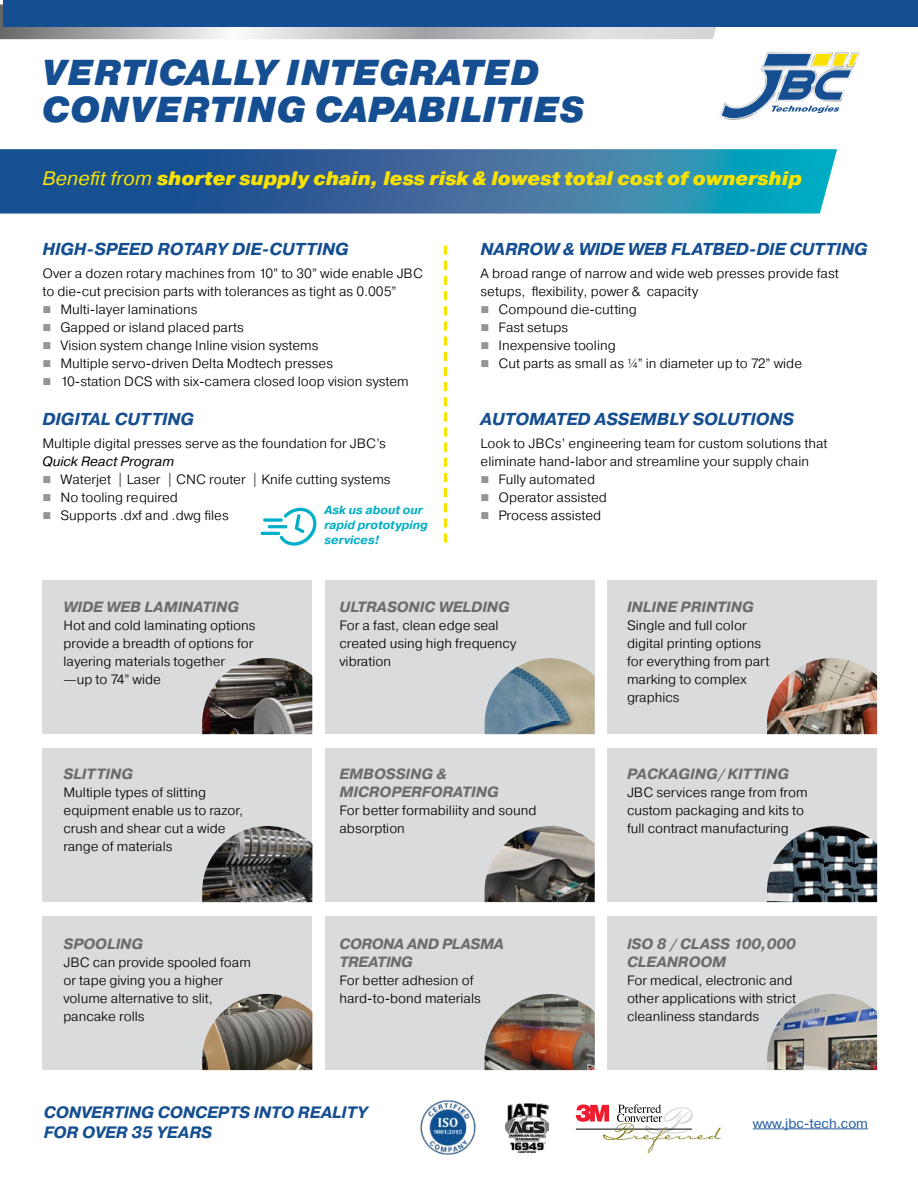
<style>
.page{position:relative;width:918px;height:1188px;background:#fff}
.page>*{position:absolute;margin:0;border:0;box-sizing:border-box;transform-origin:0 0}
.t1{font:italic 900 36px/37.5px "Pragmatica";letter-spacing:.01em;color:#164f91}
.t2{font:italic 900 19.5px "Pragmatica";color:#f9e200}
.t3{font:italic 700 17.25px "Pragmatica";color:#164f91}
.t4{font:italic 700 16.5px/19.8px "Pragmatica";letter-spacing:-.005em;color:#164f90}
.t5{font:italic 700 14.85px/18px "Pragmatica";color:#6b6c6f}
.t6{font:italic 700 14.85px/18px "Pragmatica";letter-spacing:-.02em;color:#6b6c6f}
.t7{font:300 13.5px/18px "Pragmatica";color:#000}
.t8{font:italic 13.5px "Pragmatica";color:#000}
.t9{font:13.5px "Pragmatica";color:#215e9e}
.t10{font:italic 700 12px/15px "Pragmatica";color:#00aec5}
.s1{font-weight:400}
.s2{color:#939598}
</style>
<div class="page">
<svg style="left:0;top:149px;width:837px;height:65px;background:#2e72a2"></svg>
<div style="left:42px;top:580px;width:270px;height:154px;background:#dadbdc"></div>
<div style="left:42px;top:916px;width:270px;height:154px;background:#dadbdc"></div>
<div style="left:42px;top:748px;width:270px;height:154px;background:#dadbdc"></div>
<div style="left:325px;top:580px;width:270px;height:154px;background:#dadbdc"></div>
<div style="left:325px;top:916px;width:270px;height:154px;background:#dadbdc"></div>
<div style="left:325px;top:748px;width:270px;height:154px;background:#dadbdc"></div>
<div style="left:607px;top:580px;width:270px;height:154px;background:#dadbdc"></div>
<div style="left:607px;top:916px;width:270px;height:154px;background:#dadbdc"></div>
<div style="left:607px;top:748px;width:270px;height:154px;background:#dadbdc"></div>
<svg style="left:444px;top:246px;width:3px;height:297px"></svg>
<svg style="left:719px;top:52px;width:141px;height:68px"></svg>
<svg style="left:576px;top:1104px;width:145px;height:49px"></svg>
<svg style="left:261px;top:508px;width:56px;height:38px"></svg>
<hr style="left:753px;top:1129px;width:115px;height:1px;background:#215e9e">
<svg style="left:0;top:4px;width:716px;height:35px;background:#c1c3c5"></svg>
<div style="left:3px;top:0;width:915px;height:27px;background:#164f91"></div>
<img style="left:505px;top:1103px;width:44px;height:50px">
<img style="left:420px;top:1100px;width:56px;height:55px">
<img style="left:767px;top:826px;width:110px;height:76px">
<img style="left:485px;top:826px;width:110px;height:76px">
<img style="left:767px;top:658px;width:110px;height:76px">
<img style="left:485px;top:658px;width:110px;height:76px">
<img style="left:202px;top:658px;width:110px;height:76px">
<img style="left:202px;top:826px;width:110px;height:76px">
<img style="left:202px;top:994px;width:110px;height:76px">
<img style="left:485px;top:994px;width:110px;height:76px">
<img style="left:767px;top:994px;width:110px;height:76px">
<h1 class="t1" style="left:42px;top:54px;width:543px">VERTICALLY INTEGRATED<br>CONVERTING CAPABILITIES</h1>
<h2 class="t2" style="left:42px;top:166px;width:761px"><span class="s1">Benefit from</span> shorter supply chain, less risk &amp; lowest total cost of ownership</h2>
<p class="t3" style="left:42px;top:239px;width:308px">HIGH-SPEED ROTARY DIE-CUTTING</p>
<p class="t7" style="left:42px;top:264px;width:382px">Over a dozen rotary machines from 10” to 30” wide enable JBC to die-cut precision parts with tolerances as tight as 0.005”</p>
<p class="t7" style="left:42px;top:300px;width:157px"><span class="s2">■</span> Multi-layer laminations</p>
<p class="t7" style="left:42px;top:318px;width:203px"><span class="s2">■</span> Gapped or island placed parts</p>
<p class="t7" style="left:42px;top:336px;width:278px"><span class="s2">■</span> Vision system change Inline vision systems</p>
<p class="t7" style="left:42px;top:354px;width:292px"><span class="s2">■</span> Multiple servo-driven Delta Modtech presses</p>
<p class="t7" style="left:42px;top:372px;width:368px"><span class="s2">■</span> 10-station DCS with six-camera closed loop vision system</p>
<p class="t3" style="left:42px;top:408px;width:153px">DIGITAL CUTTING</p>
<p class="t7" style="left:42px;top:434px;width:345px">Multiple digital presses serve as the foundation for JBC’s</p>
<p class="t8" style="left:42px;top:452px;width:133px">Quick React Program</p>
<p class="t7" style="left:42px;top:470px;width:350px"><span class="s2">■</span> Waterjet | Laser | CNC router | Knife cutting systems</p>
<p class="t7" style="left:42px;top:488px;width:137px"><span class="s2">■</span> No tooling required</p>
<p class="t7" style="left:42px;top:506px;width:188px"><span class="s2">■</span> Supports .dxf and .dwg files</p>
<p class="t10" style="left:324px;top:502px;width:105px">Ask us about our rapid prototyping services!</p>
<p class="t3" style="left:481px;top:239px;width:388px">NARROW &amp; WIDE WEB FLATBED-DIE CUTTING</p>
<p class="t7" style="left:481px;top:264px;width:360px">A broad range of narrow and wide web presses provide fast setups, flexibility, power &amp; capacity</p>
<p class="t7" style="left:481px;top:300px;width:158px"><span class="s2">■</span> Compound die-cutting</p>
<p class="t7" style="left:481px;top:318px;width:89px"><span class="s2">■</span> Fast setups</p>
<p class="t7" style="left:481px;top:336px;width:137px"><span class="s2">■</span> Inexpensive tooling</p>
<p class="t7" style="left:481px;top:354px;width:323px"><span class="s2">■</span> Cut parts as small as ¼” in diameter up to 72” wide</p>
<p class="t3" style="left:481px;top:408px;width:315px">AUTOMATED ASSEMBLY SOLUTIONS</p>
<p class="t7" style="left:481px;top:434px;width:348px">Look to JBCs’ engineering team for custom solutions that eliminate hand-labor and streamline your supply chain</p>
<p class="t7" style="left:481px;top:470px;width:116px"><span class="s2">■</span> Fully automated</p>
<p class="t7" style="left:481px;top:488px;width:128px"><span class="s2">■</span> Operator assisted</p>
<p class="t7" style="left:481px;top:506px;width:122px"><span class="s2">■</span> Process assisted</p>
<p class="t5" style="left:63px;top:599px;width:177px">WIDE WEB LAMINATING</p>
<p class="t7" style="left:63px;top:617px;width:194px">Hot and cold laminating options provide a breadth of options for layering materials together —up to 74” wide</p>
<p class="t5" style="left:63px;top:766px;width:71px">SLITTING</p>
<p class="t7" style="left:63px;top:783px;width:181px">Multiple types of slitting equipment enable us to razor, crush and shear cut a wide range of materials</p>
<p class="t5" style="left:63px;top:935px;width:81px">SPOOLING</p>
<p class="t7" style="left:63px;top:953px;width:189px">JBC can provide spooled foam or tape giving you a higher volume alternative to slit, pancake rolls</p>
<p class="t5" style="left:339px;top:599px;width:172px">ULTRASONIC WELDING</p>
<p class="t7" style="left:339px;top:617px;width:178px">For a fast, clean edge seal created using high frequency vibration</p>
<p class="t5" style="left:339px;top:766px;width:161px">EMBOSSING &amp;<br>MICROPERFORATING</p>
<p class="t7" style="left:339px;top:801px;width:198px">For better formabiliity and sound absorption</p>
<p class="t6" style="left:339px;top:935px;width:166px">CORONA AND PLASMA<br>TREATING</p>
<p class="t7" style="left:339px;top:971px;width:143px">For better adhesion of hard-to-bond materials</p>
<p class="t4" style="left:44px;top:1103px;width:325px">CONVERTING CONCEPTS INTO REALITY<br>FOR OVER 35 YEARS</p>
<p class="t5" style="left:627px;top:599px;width:128px">INLINE PRINTING</p>
<p class="t7" style="left:627px;top:617px;width:144px">Single and full color digital printing options for everything from part marking to complex graphics</p>
<p class="t5" style="left:627px;top:766px;width:164px">PACKAGING/ KITTING</p>
<p class="t7" style="left:627px;top:783px;width:182px">JBC services range from from custom packaging and kits to full contract manufacturing</p>
<p class="t5" style="left:627px;top:935px;width:170px">ISO 8 / CLASS 100,000<br>CLEANROOM</p>
<p class="t7" style="left:627px;top:971px;width:171px">For medical, electronic and other applications with strict cleanliness standards</p>
<p class="t9" style="left:753px;top:1115px;width:117px">www.jbc-tech.com</p>
</div>
